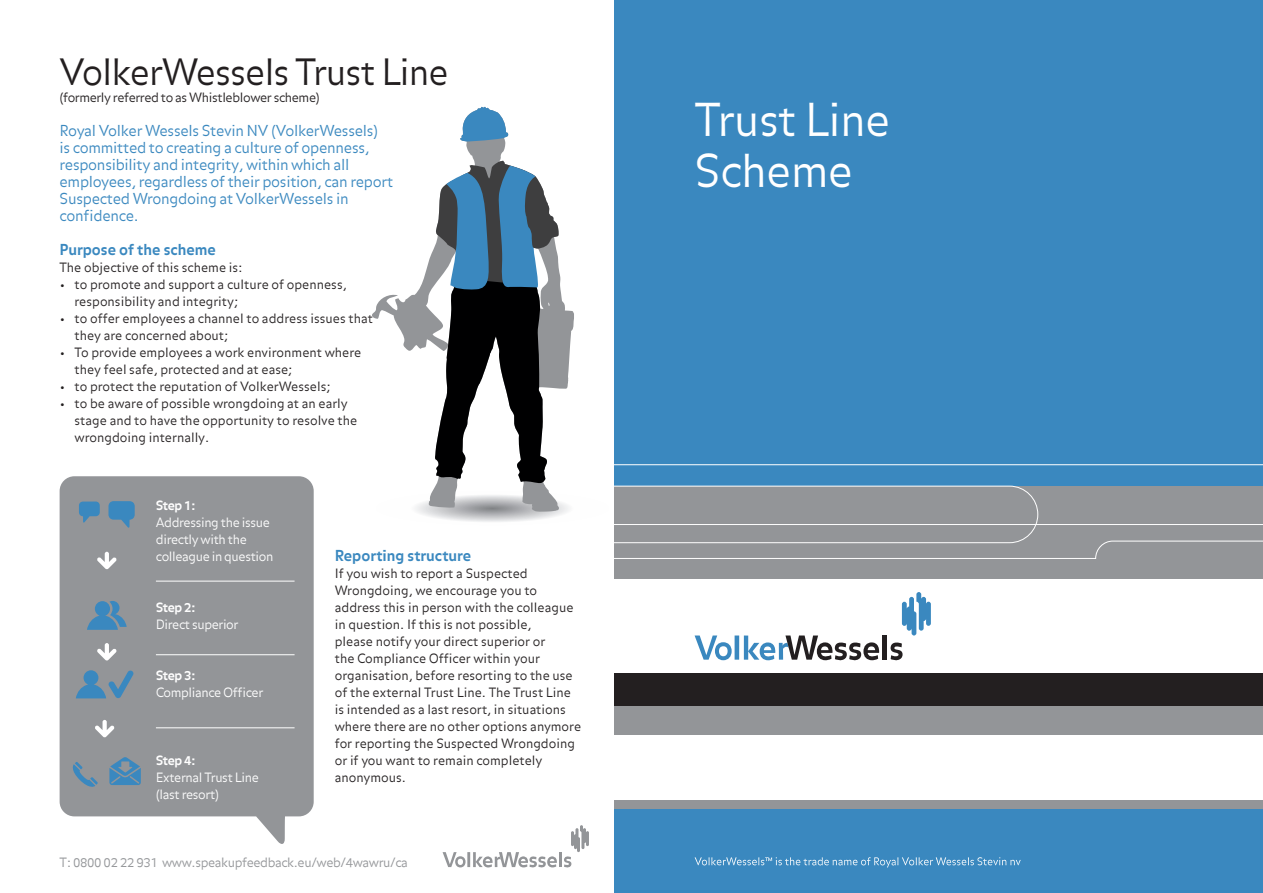
<style>
.page{position:relative;width:1263px;height:893px;background:#fff}
.page>*{position:absolute;margin:0;border:0;box-sizing:border-box;transform-origin:0 0}
.Titel{font:300 45px "Balance";letter-spacing:-.02em;color:#fff}
.Titel_Achterzijde{font:300 36px "Balance";letter-spacing:-.03em;color:#231f20}
.Intro_binnenzijde{font:300 15px/17px "Balance";letter-spacing:-.02em;color:#3a88bf}
.Intro_binnenzijde-2{font:700 15px "Balance";color:#3a88bf}
.Body_bullets{font:700 15px "Balance";color:#3a88bf}
.Body_bullets-2{font:300 12.75px/17px "Balance";color:#231f20}
.Body_bullets-3{font:300 12.75px/17px "Balance";letter-spacing:-.03em;color:#fff}
.Body_bullets-4{font:300 12.75px "Balance";letter-spacing:-.03em;color:#939598}
.Body_bullets-5{font:300 12.75px "Balance";letter-spacing:-.03em;color:#231f20}
.Body_bullets-6{font:700 12.75px "Balance";letter-spacing:-.035em;color:#fff}
</style>
<div class="page">
<div style="left:614px;top:0;width:649px;height:893px;background:#3a88bf"></div>
<div style="left:614px;top:486px;width:649px;height:93px;background:#939598"></div>
<div style="left:614px;top:579px;width:649px;height:128px;background:#fff"></div>
<div style="left:614px;top:673px;width:649px;height:34px;background:#231f20"></div>
<div style="left:614px;top:735px;width:649px;height:65px;background:#fff"></div>
<div style="left:614px;top:707px;width:649px;height:28px;background:#939598"></div>
<div style="left:614px;top:800px;width:649px;height:8px;background:#939598"></div>
<svg style="left:890px;top:642px;width:12px;height:19px"></svg>
<svg style="left:695px;top:635px;width:37px;height:25px"></svg>
<svg style="left:744px;top:635px;width:136px;height:26px"></svg>
<hr style="left:735px;top:635px;width:4px;height:25px;background:#3a88bf">
<div style="left:882px;top:635px;width:5px;height:25px;background:#231f20"></div>
<svg style="left:902px;top:592px;width:29px;height:43px"></svg>
<svg style="left:443px;top:852px;width:22px;height:15px"></svg>
<svg style="left:473px;top:852px;width:84px;height:16px"></svg>
<hr style="left:467px;top:852px;width:3px;height:15px;background:#939598">
<hr style="left:559px;top:852px;width:3px;height:15px;background:#939598">
<svg style="left:564px;top:825px;width:25px;height:43px"></svg>
<svg style="left:59px;top:464px;width:1204px;height:95px"></svg>
<svg style="left:59px;top:485px;width:979px;height:58px"></svg>
<svg style="left:60px;top:476px;width:254px;height:368px;background:#9b9da0"></svg>
<svg style="left:97px;top:552px;width:20px;height:17px"></svg>
<svg style="left:97px;top:643px;width:20px;height:18px"></svg>
<svg style="left:95px;top:720px;width:19px;height:18px"></svg>
<svg style="left:108px;top:501px;width:27px;height:27px"></svg>
<svg style="left:79px;top:501px;width:21px;height:22px"></svg>
<svg style="left:87px;top:601px;width:40px;height:29px"></svg>
<svg style="left:76px;top:670px;width:58px;height:28px;background:#6b8fa9"></svg>
<svg style="left:109px;top:757px;width:32px;height:28px"></svg>
<svg style="left:70px;top:762px;width:28px;height:27px"></svg>
<hr style="left:156px;top:581px;width:139px;height:1px;background:#fff">
<hr style="left:156px;top:654px;width:139px;height:1px;background:#fff">
<hr style="left:156px;top:727px;width:139px;height:1px;background:#fff">
<svg style="left:376px;top:491px;width:233px;height:34px"></svg>
<svg style="left:372px;top:133px;width:202px;height:379px"></svg>
<svg style="left:460px;top:107px;width:48px;height:35px"></svg>
<svg style="left:434px;top:161px;width:125px;height:322px"></svg>
<svg style="left:695px;top:857px;width:326px;height:10px"></svg>
<p class="Titel_Achterzijde" style="left:60px;top:52px;width:391px">VolkerWessels Trust Line</p>
<p class="Body_bullets-5" style="left:60px;top:90px;width:262px">(formerly referred to as Whistleblower scheme)</p>
<p class="Intro_binnenzijde" style="left:60px;top:123px;width:335px">Royal Volker Wessels Stevin NV (VolkerWessels)<br>is committed to creating a culture of openness, responsibility and integrity, within which all employees, regardless of their position, can report Suspected Wrongdoing at VolkerWessels in confidence.</p>
<p class="Intro_binnenzijde-2" style="left:60px;top:241px;width:158px">Purpose of the scheme</p>
<p class="Body_bullets-2" style="left:60px;top:260px;width:185px">The objective of this scheme is:</p>
<p class="Body_bullets-2" style="left:75px;top:277px;width:274px;text-indent:-15px">• to promote and support a culture of openness, responsibility and integrity;</p>
<p class="Body_bullets-2" style="left:75px;top:311px;width:300px;text-indent:-15px">• to offer employees a channel to address issues that they are concerned about;</p>
<p class="Body_bullets-2" style="left:75px;top:345px;width:288px;text-indent:-15px">• To provide employees a work environment where they feel safe, protected and at ease;</p>
<p class="Body_bullets-2" style="left:60px;top:379px;width:273px">• to protect the reputation of VolkerWessels;</p>
<p class="Body_bullets-2" style="left:75px;top:396px;width:284px;text-indent:-15px">• to be aware of possible wrongdoing at an early stage and to have the opportunity to resolve the wrongdoing internally.</p>
<p class="Body_bullets-6" style="left:156px;top:498px;width:41px">Step 1:</p>
<p class="Body_bullets-3" style="left:156px;top:515px;width:119px">Addressing the issue directly with the colleague in question</p>
<p class="Body_bullets-6" style="left:156px;top:600px;width:41px">Step 2:</p>
<p class="Body_bullets-3" style="left:156px;top:617px;width:84px">Direct superior</p>
<p class="Body_bullets-6" style="left:156px;top:668px;width:41px">Step 3:</p>
<p class="Body_bullets-3" style="left:156px;top:685px;width:109px">Compliance Officer</p>
<p class="Body_bullets-6" style="left:156px;top:753px;width:41px">Step 4:</p>
<p class="Body_bullets-3" style="left:156px;top:770px;width:104px">External Trust Line</p>
<p class="Body_bullets-3" style="left:156px;top:787px;width:65px">(last resort)</p>
<p class="Body_bullets" style="left:335px;top:547px;width:138px">Reporting structure</p>
<p class="Body_bullets-2" style="left:335px;top:566px;width:248px">If you wish to report a Suspected Wrongdoing, we encourage you to address this in person with the colleague in question. If this is not possible,<br>please notify your direct superior or<br>the Compliance Officer within your organisation, before resorting to the use of the external Trust Line. The Trust Line is intended as a last resort, in situations where there are no other options anymore for reporting the Suspected Wrongdoing or if you want to remain completely anonymous.</p>
<p class="Body_bullets-4" style="left:60px;top:855px;width:350px">T: 0800 02 22 931 www.speakupfeedback.eu/web/4wawru/ca</p>
<p class="Titel" style="left:695px;top:94px;width:197px">Trust Line</p>
<p class="Titel" style="left:695px;top:145px;width:160px">Scheme</p>
</div>
